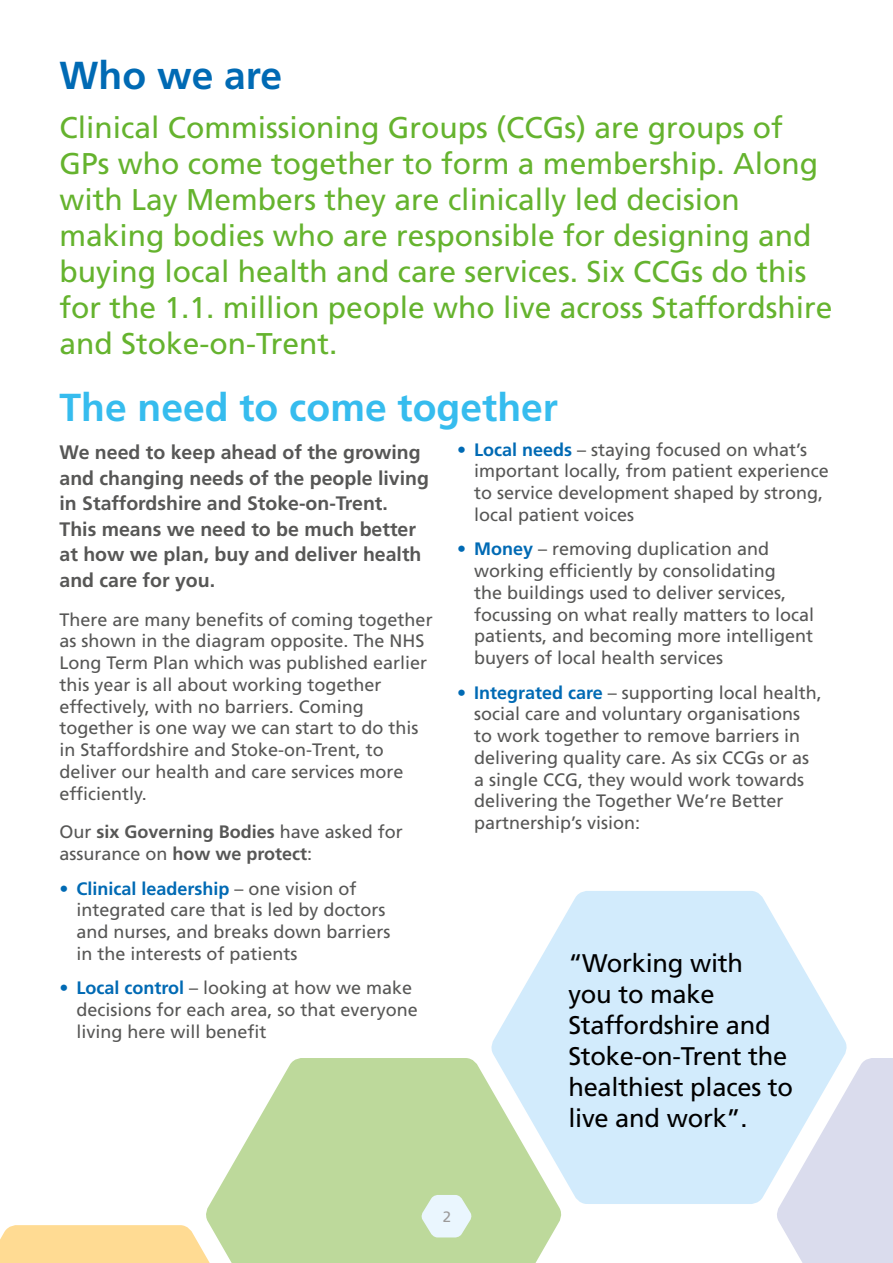
<style>
.page{position:relative;width:893px;height:1263px;background:#fff}
.page>*{position:absolute;margin:0;border:0;box-sizing:border-box;transform-origin:0 0}
.t1{font:700 39px "Frutiger LT Std";color:#36bcee}
.t2{font:700 39px "Frutiger LT Std";color:#006ab4}
.t3{font:30px/36px "Frutiger LT Std";color:#65b32e}
.t4{font:25.5px/30.9px "Frutiger LT Std";letter-spacing:-.01em;color:#000}
.t5{font:700 19.5px/25.5px "Frutiger LT Std";color:#575756}
.t6{font:18px/21.8px "Frutiger LT Std";color:#575756}
.t7{font:700 18px/21.8px "Frutiger LT Std";color:#575756}
.t8{font:15px "Frutiger LT";color:#9c9a9a}
.s1{font-weight:400}
.s2{font-weight:700;color:#006ab4}
</style>
<div class="page">
<div style="left:777px;top:1058px;width:116px;height:205px;background:#dadced"></div>
<svg style="left:206px;top:1058px;width:356px;height:205px;fill:#bdd99b"></svg>
<svg style="left:0;top:1225px;width:278px;height:38px"></svg>
<svg style="left:489px;top:891px;width:360px;height:313px;fill:#d2ebfc"></svg>
<svg style="left:420px;top:1195px;width:53px;height:42px"></svg>
<h1 class="t2" style="left:60px;top:52px;width:224px">Who we are</h1>
<p class="t3" style="left:60px;top:109px;width:775px">Clinical Commissioning Groups (CCGs) are groups of GPs who come together to form a membership. Along with Lay Members they are clinically led decision making bodies who are responsible for designing and buying local health and care services. Six CCGs do this for the 1.1. million people who live across Staffordshire and Stoke-on-Trent.</p>
<h1 class="t1" style="left:60px;top:385px;width:500px">The need to come together</h1>
<p class="t5" style="left:60px;top:440px;width:371px">We need to keep ahead of the growing and changing needs of the people living in Staffordshire and Stoke-on-Trent.<br>This means we need to be much better at how we plan, buy and deliver health and care for you.</p>
<p class="t6" style="left:60px;top:609px;width:375px">There are many benefits of coming together as shown in the diagram opposite. The NHS Long Term Plan which was published earlier this year is all about working together effectively, with no barriers. Coming together is one way we can start to do this in Staffordshire and Stoke-on-Trent, to deliver our health and care services more efficiently.</p>
<p class="t7" style="left:60px;top:821px;width:345px"><span class="s1">Our</span> six Governing Bodies <span class="s1">have asked for assurance on</span> how we protect<span class="s1">:</span></p>
<p class="t6" style="left:77px;top:877px;width:316px;text-indent:-17px"><span class="s2">• Clinical leadership</span> – one vision of integrated care that is led by doctors and nurses, and breaks down barriers in the interests of patients</p>
<p class="t6" style="left:77px;top:977px;width:343px;text-indent:-17px"><span class="s2">• Local control</span> – looking at how we make decisions for each area, so that everyone living here will benefit</p>
<p class="t6" style="left:474px;top:438px;width:356px;text-indent:-17px"><span class="s2">• Local needs</span> – staying focused on what’s important locally, from patient experience to service development shaped by strong, local patient voices</p>
<p class="t6" style="left:474px;top:538px;width:342px;text-indent:-17px"><span class="s2">• Money</span> – removing duplication and working efficiently by consolidating<br>the buildings used to deliver services, focussing on what really matters to local patients, and becoming more intelligent buyers of local health services</p>
<p class="t6" style="left:474px;top:681px;width:349px;text-indent:-17px"><span class="s2">• Integrated care</span> – supporting local health, social care and voluntary organisations to work together to remove barriers in delivering quality care. As six CCGs or as a single CCG, they would work towards delivering the Together We’re Better partnership’s vision:</p>
<h3 class="t4" style="left:568px;top:948px;width:226px">“Working with<br>you to make<br>Staffordshire and<br>Stoke-on-Trent the healthiest places to live and work”.</h3>
<p class="t8" style="left:443px;top:1208px;width:10px">2</p>
</div>
